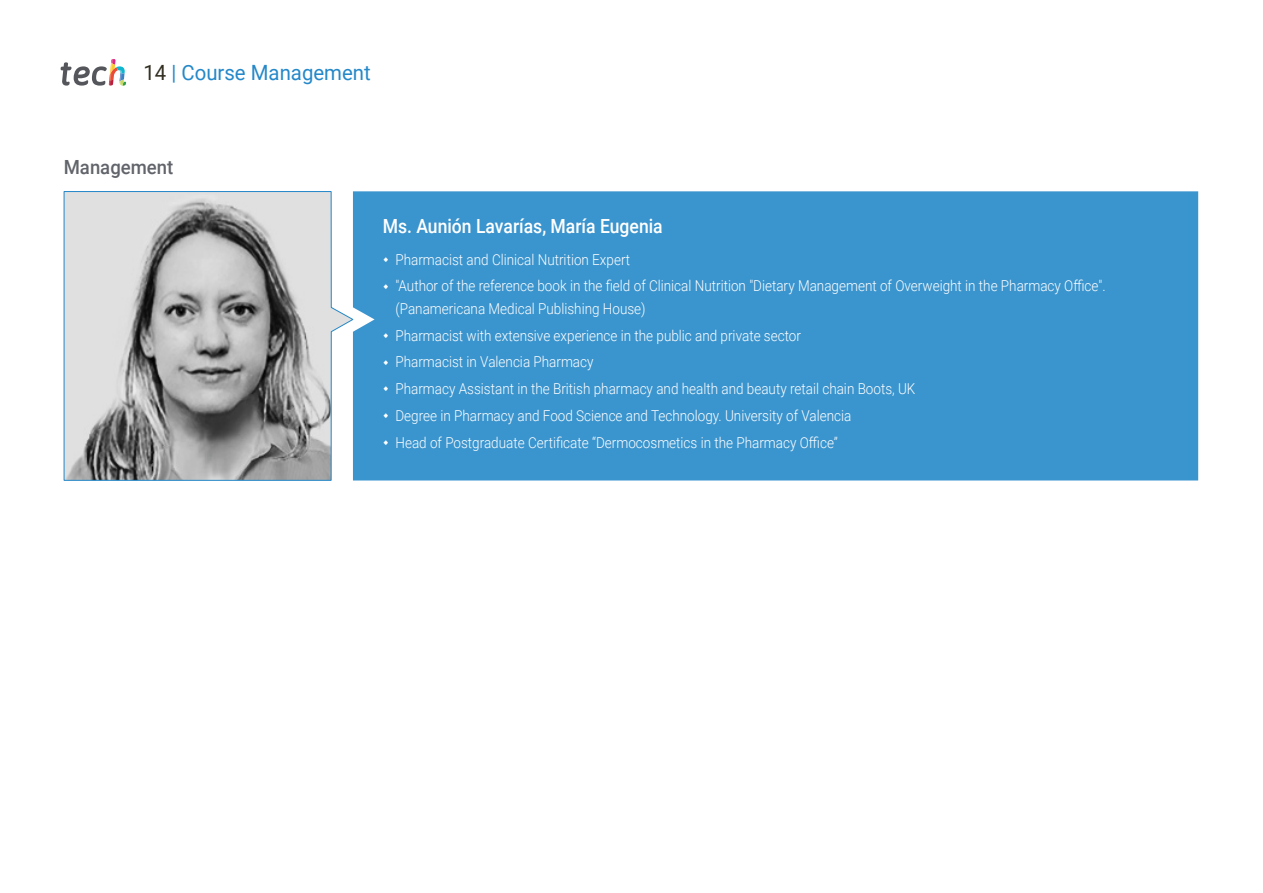
<style>
.page{position:relative;width:1263px;height:893px;background:#fff}
.page>*{position:absolute;margin:0;border:0;box-sizing:border-box;transform-origin:0 0}
.t1{font:21px "Roboto";color:#2488c9}
.t2{font:500 19.5px "Roboto";color:#fff;scale:.9 1}
.t3{font:500 19.5px "Roboto";color:#61646a;scale:.95 1}
.t4{font:300 15px/26.7px "Roboto";color:#fff;scale:.9 1}
.s1{color:#312e20}
</style>
<div class="page">
<svg style="left:61px;top:59px;width:65px;height:27px"></svg>
<div style="left:354px;top:191px;width:844px;height:289px;background:#3a94ce"></div>
<svg style="left:64px;top:191px;width:290px;height:290px;background:#b1b3b4"></svg>
<svg style="left:384px;top:257px;width:4px;height:5px"></svg>
<svg style="left:384px;top:284px;width:4px;height:5px"></svg>
<svg style="left:384px;top:333px;width:4px;height:5px"></svg>
<svg style="left:384px;top:360px;width:4px;height:5px"></svg>
<svg style="left:384px;top:386px;width:4px;height:5px"></svg>
<svg style="left:384px;top:413px;width:4px;height:5px"></svg>
<svg style="left:384px;top:440px;width:4px;height:5px"></svg>
<h1 class="t1" style="left:144px;top:57px;width:229px"><span class="s1">14</span> | Course Management</h1>
<h2 class="t3" style="left:64px;top:154px;width:117px">Management</h2>
<h2 class="t2" style="left:383px;top:212px;width:313px">Ms. Aunión Lavarías, María Eugenia</h2>
<p class="t4" style="left:395px;top:245px;width:790px">Pharmacist and Clinical Nutrition Expert<br>"Author of the reference book in the field of Clinical Nutrition "Dietary Management of Overweight in the Pharmacy Office".</p>
<p class="t4" style="left:395px;top:294px;width:579px">(Panamericana Medical Publishing House)<br>Pharmacist with extensive experience in the public and private sector<br>Pharmacist in Valencia Pharmacy<br>Pharmacy Assistant in the British pharmacy and health and beauty retail chain Boots, UK Degree in Pharmacy and Food Science and Technology. University of Valencia<br>Head of Postgraduate Certificate “Dermocosmetics in the Pharmacy Office”</p>
</div>
